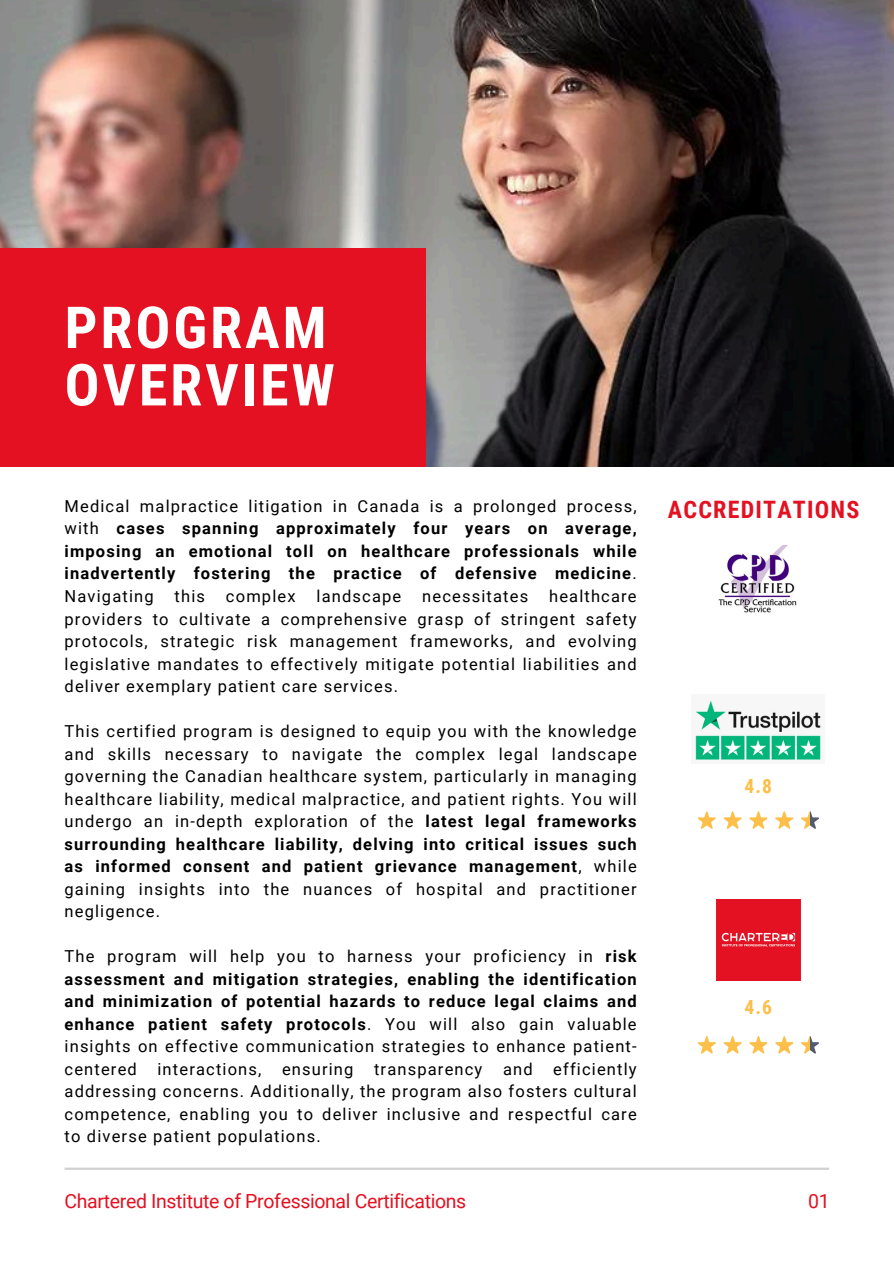
<style>
.page{position:relative;width:894px;height:1264px;background:#fff}
.page>*{position:absolute;margin:0;border:0;box-sizing:border-box;transform-origin:0 0}
.t1{font:700 57.9px/57.3px "Roboto Condensed";letter-spacing:.05em;color:#fff}
.t2{font:700 24px "Roboto Condensed";letter-spacing:.05em;color:#e31121}
.t3{font:19.5px "Roboto";letter-spacing:-.015em;color:#e31121}
.t4{font:700 19.5px "Roboto Condensed";color:#fcbf49}
.t5{font:16.5px/22.5px "Roboto";letter-spacing:.07em;color:#000;text-align:justify}
.t6{font:700 16.5px/22.5px "Roboto";letter-spacing:.07em;color:#000;text-align:justify}
.s1{font-weight:400}
.s2{font-weight:700}
</style>
<div class="page">
<img style="left:0;top:0;width:893px;height:466px">
<div style="left:0;top:248px;width:425px;height:218px;background:#e31121"></div>
<hr style="left:65px;top:1167px;width:763px;height:2px;background:#d1d1d1">
<img style="left:695px;top:700px;width:126px;height:60px">
<img style="left:716px;top:899px;width:84px;height:81px">
<svg style="left:697px;top:811px;width:122px;height:18px"></svg>
<svg style="left:697px;top:1036px;width:122px;height:17px"></svg>
<img style="left:718px;top:545px;width:79px;height:68px">
<p class="t1" style="left:65px;top:299px;width:272px">PROGRAM<br>OVERVIEW</p>
<h1 class="t6" style="left:65px;top:495px;width:573px"><span class="s1">Medical malpractice litigation in Canada is a prolonged process, with</span> cases spanning approximately four years on average, imposing an emotional toll on healthcare professionals while inadvertently fostering the practice of defensive medicine<span class="s1">.<br>Navigating</span></h1>
<h1 class="t5" style="left:65px;top:585px;width:573px;text-indent:484px">healthcare providers to cultivate a comprehensive grasp of stringent safety protocols, strategic risk management frameworks, and evolving legislative mandates to effectively mitigate potential liabilities and deliver exemplary patient care services.</h1>
<p class="t5" style="left:65px;top:720px;width:573px">This certified program is designed to equip you with the knowledge and skills necessary to navigate the complex legal landscape governing the Canadian healthcare system, particularly in managing healthcare liability, medical malpractice, and patient rights. You will undergo an in-depth exploration of the <span class="s2">latest legal frameworks surrounding healthcare liability, delving into critical issues such as informed consent and patient grievance management</span>, while gaining insights into the nuances of hospital and practitioner negligence.</p>
<p class="t5" style="left:65px;top:945px;width:573px">The program will help you to harness your proficiency in <span class="s2">risk assessment and mitigation strategies, enabling the identification and minimization of potential hazards to reduce legal claims and enhance patient safety protocols</span>. You will also gain valuable insights on effective communication strategies to enhance patient&shy;centered interactions, ensuring transparency and efficiently addressing concerns. Additionally, the program also fosters cultural competence, enabling you to deliver inclusive and respectful care to diverse patient populations.</p>
<h1 class="t5" style="left:174px;top:585px;width:32px">this</h1>
<h1 class="t5" style="left:226px;top:585px;width:71px">complex</h1>
<h1 class="t5" style="left:316px;top:585px;width:86px">landscape</h1>
<h1 class="t5" style="left:422px;top:585px;width:107px">necessitates</h1>
<h3 class="t2" style="left:667px;top:496px;width:193px">ACCREDITATIONS</h3>
<p class="t4" style="left:744px;top:774px;width:29px">4.8</p>
<p class="t4" style="left:744px;top:995px;width:29px">4.6</p>
<p class="t3" style="left:65px;top:1189px;width:403px">Chartered Institute of Professional Certifications</p>
<h2 class="t3" style="left:808px;top:1189px;width:23px">01</h2>
</div>
